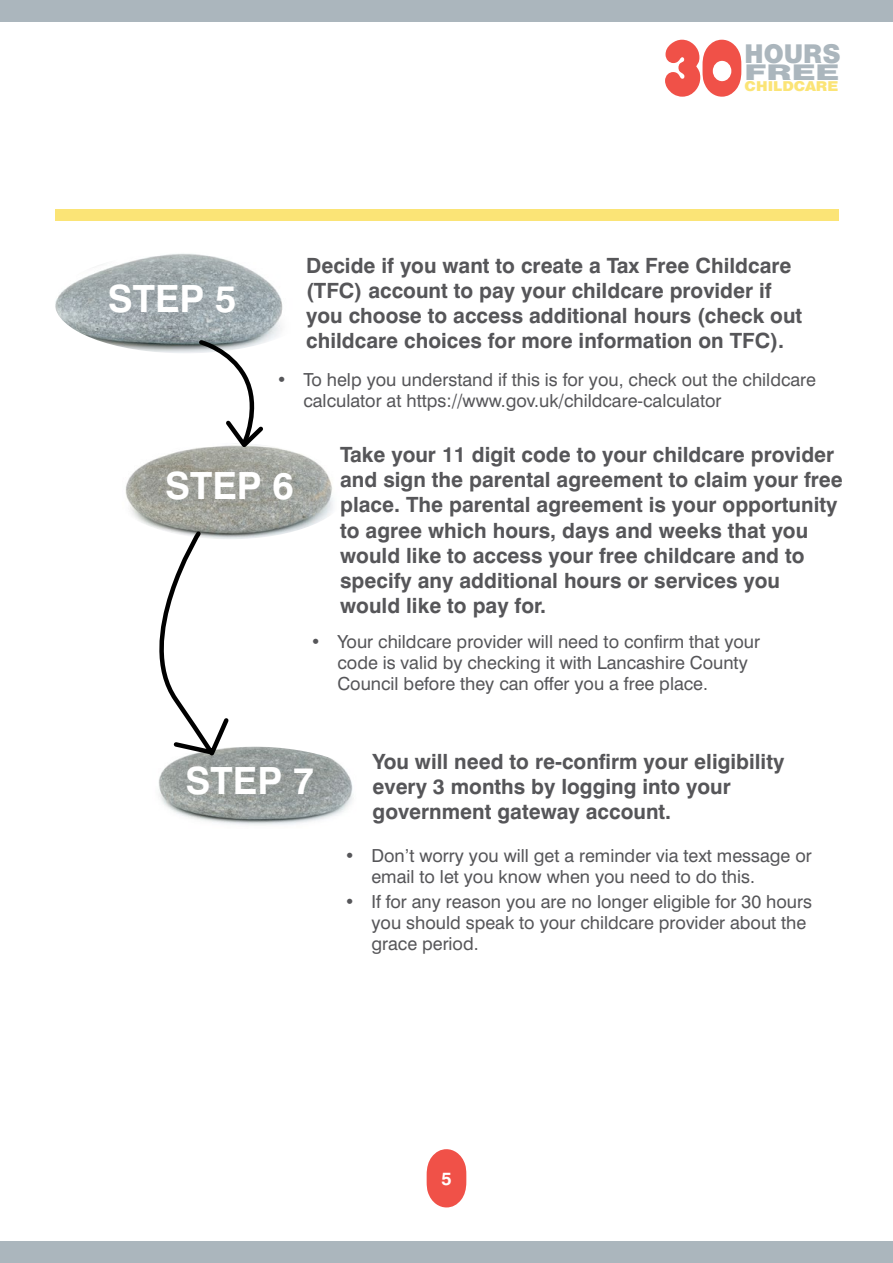
<style>
.page{position:relative;width:893px;height:1263px;background:#fff}
.page>*{position:absolute;margin:0;border:0;box-sizing:border-box;transform-origin:0 0}
.t1{font:900 81.15px "Baruta";color:#f05148;scale:.9 1}
.t2{font:700 37.5px "Swiss 721 BT";color:#fff}
.t3{font:23.85px "Swiss 721 BT Black No 2";color:#abb6bd}
.t4{font:700 21px/25.2px "Swiss 721 BT";color:#565659}
.t5{font:19.95px "Swiss 721 BT Black No 2";color:#abb6bd;scale:1.59 1}
.t6{font:18px/21px "Swiss 721 BT";color:#565659}
.t7{font:700 18px "Swiss 721 BT";color:#fff}
.t8{font:12.6px "Swiss 721 BT Black No 2";color:#fbe476;scale:1.15 1}
</style>
<div class="page">
<div style="left:0;top:1242px;width:893px;height:21px;background:#abb6bd"></div>
<img style="left:158px;top:746px;width:195px;height:79px">
<img style="left:125px;top:447px;width:209px;height:92px">
<img style="left:55px;top:253px;width:228px;height:100px">
<svg style="left:427px;top:1149px;width:39px;height:58px;background:#f26d65"></svg>
<div style="left:0;top:0;width:893px;height:21px;background:#abb6bd"></div>
<div style="left:55px;top:210px;width:784px;height:11px;background:#fbe476"></div>
<svg style="left:197px;top:338px;width:71px;height:120px"></svg>
<svg style="left:134px;top:529px;width:98px;height:246px"></svg>
<h2 class="t2" style="left:108px;top:276px;width:130px">STEP 5</h2>
<h1 class="t1" style="left:662px;top:15px;width:91px">30</h1>
<p class="t3" style="left:745px;top:37px;width:98px">HOURS</p>
<p class="t5" style="left:745px;top:58px;width:61px">FREE</p>
<p class="t8" style="left:745px;top:77px;width:83px">CHILDCARE</p>
<p class="t4" style="left:306px;top:252px;width:498px">Decide if you want to create a Tax Free Childcare (TFC) account to pay your childcare provider if you choose to access additional hours (check out childcare choices for more information on TFC).</p>
<p class="t6" style="left:303px;top:369px;width:514px;text-indent:-27px">• To help you understand if this is for you, check out the childcare calculator at https://www.gov.uk/childcare-calculator</p>
<p class="t4" style="left:340px;top:442px;width:504px">Take your 11 digit code to your childcare provider and sign the parental agreement to claim your free place. The parental agreement is your opportunity to agree which hours, days and weeks that you would like to access your free childcare and to specify any additional hours or services you would like to pay for.</p>
<p class="t6" style="left:337px;top:631px;width:424px;text-indent:-27px">• Your childcare provider will need to confirm that your code is valid by checking it with Lancashire County<br>Council before they can offer you a free place.</p>
<h2 class="t2" style="left:165px;top:462px;width:130px">STEP 6</h2>
<h2 class="t2" style="left:186px;top:757px;width:130px">STEP 7</h2>
<p class="t4" style="left:373px;top:749px;width:413px">You will need to re-confirm your eligibility every 3 months by logging into your government gateway account.</p>
<p class="t6" style="left:371px;top:844px;width:442px;text-indent:-27px">• Don’t worry you will get a reminder via text message or email to let you know when you need to do this.</p>
<p class="t6" style="left:371px;top:891px;width:442px;text-indent:-27px">• If for any reason you are no longer eligible for 30 hours you should speak to your childcare provider about the grace period.</p>
<p class="t7" style="left:441px;top:1167px;width:12px">5</p>
</div>
